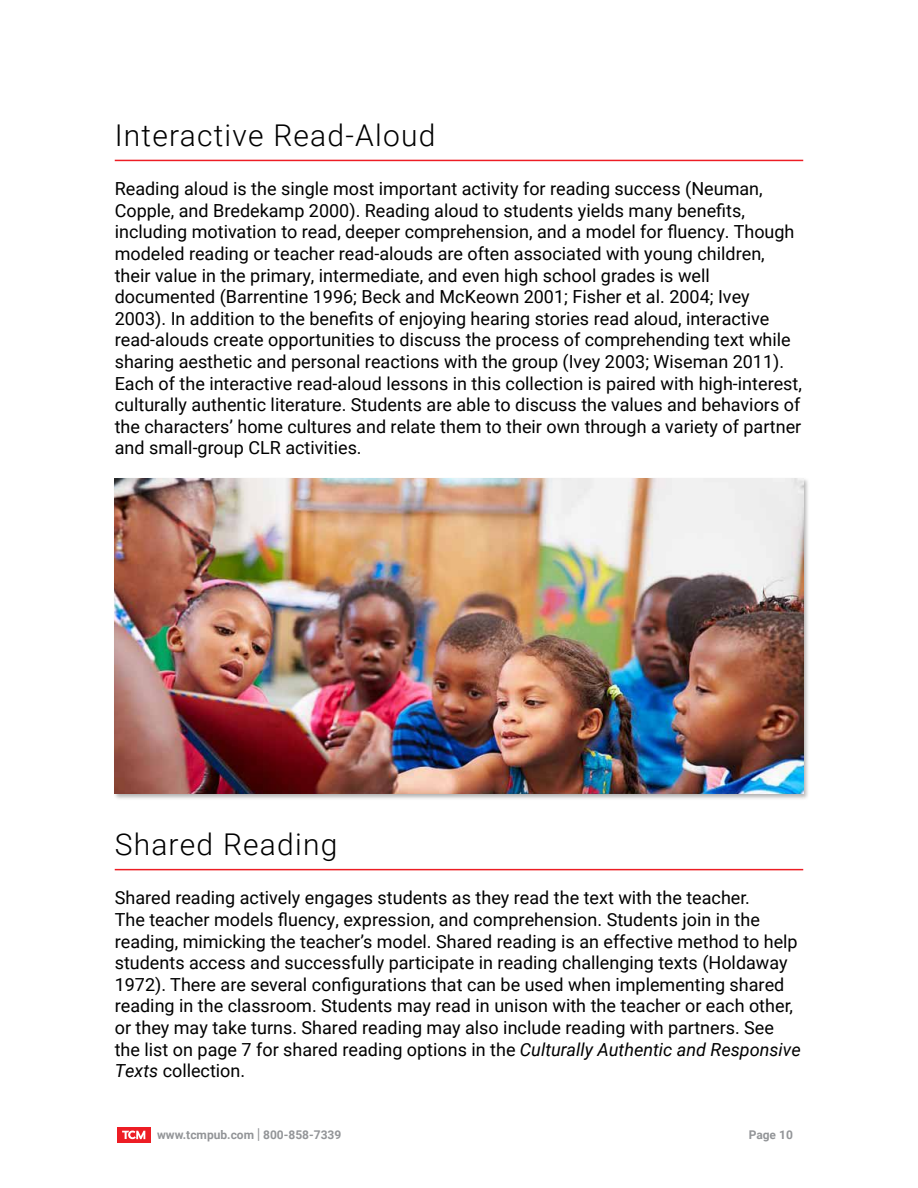
<style>
.page{position:relative;width:918px;height:1188px;background:#fff}
.page>*{position:absolute;margin:0;border:0;box-sizing:border-box;transform-origin:0 0}
.t1{font:300 30px "Roboto";letter-spacing:.04em;color:#000}
.t2{font:18px/21.6px "Roboto";color:#000}
.t3{font:700 12px "Roboto";color:#939598}
.s1{font-style:italic}
.s2{font-size:15px}
</style>
<div class="page">
<div style="left:117px;top:1127px;width:34px;height:16px;background:#ed1d24"></div>
<svg style="left:122px;top:1131px;width:23px;height:8px"></svg>
<hr style="left:115px;top:160px;width:688px;height:1px;background:#ed1d24">
<hr style="left:115px;top:869px;width:688px;height:1px;background:#ed1d24">
<div style="left:113px;top:477px;width:697px;height:323px;background:#000;opacity:.3"></div>
<img style="left:115px;top:478px;width:688px;height:316px">
<h1 class="t1" style="left:115px;top:115px;width:322px">Interactive Read-Aloud</h1>
<p class="t2" style="left:115px;top:177px;width:689px">Reading aloud is the single most important activity for reading success (Neuman, Copple, and Bredekamp 2000). Reading aloud to students yields many benefits, including motivation to read, deeper comprehension, and a model for fluency. Though modeled reading or teacher read-alouds are often associated with young children, their value in the primary, intermediate, and even high school grades is well documented (Barrentine 1996; Beck and McKeown 2001; Fisher et al. 2004; Ivey 2003). In addition to the benefits of enjoying hearing stories read aloud, interactive read-alouds create opportunities to discuss the process of comprehending text while sharing aesthetic and personal reactions with the group (Ivey 2003; Wiseman 2011).<br>Each of the interactive read-aloud lessons in this collection is paired with high-interest, culturally authentic literature. Students are able to discuss the values and behaviors of the characters’ home cultures and relate them to their own through a variety of partner and small-group CLR activities.</p>
<h1 class="t1" style="left:115px;top:824px;width:224px">Shared Reading</h1>
<p class="t2" style="left:115px;top:887px;width:688px">Shared reading actively engages students as they read the text with the teacher.<br>The teacher models fluency, expression, and comprehension. Students join in the reading, mimicking the teacher’s model. Shared reading is an effective method to help students access and successfully participate in reading challenging texts (Holdaway 1972). There are several configurations that can be used when implementing shared reading in the classroom. Students may read in unison with the teacher or each other, or they may take turns. Shared reading may also include reading with partners. See the list on page 7 for shared reading options in the <span class="s1">Culturally Authentic and Responsive Texts</span> collection.</p>
<p class="t3" style="left:157px;top:1126px;width:186px">www.tcmpub.com <span class="s2">|</span> 800-858-7339</p>
<p class="t3" style="left:749px;top:1126px;width:46px">Page 10</p>
</div>
